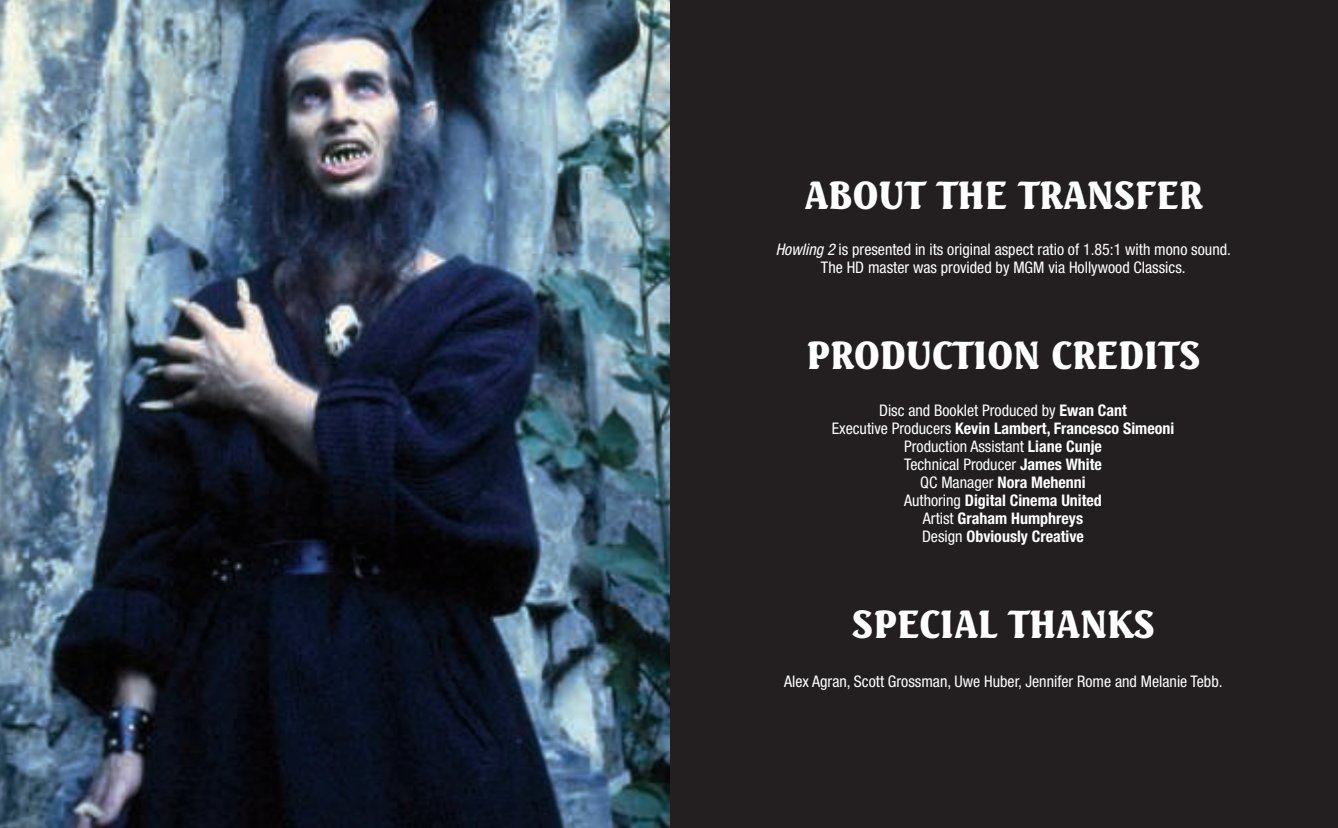
<style>
.page{position:relative;width:1338px;height:828px;background:#231f20}
.page>*{position:absolute;margin:0;border:0;box-sizing:border-box;transform-origin:0 0}
.t1{font:800 38px "Seagull BT";color:#fff}
.t2{font:700 condensed 16px/18px "Helvetica Neue LT Std";color:#fff;text-align:center}
.t3{font:condensed 16px/18px "Helvetica Neue LT Std";color:#fff;text-align:center}
.s1{font-style:italic}
.s2{font-weight:400}
</style>
<div class="page">
<img style="left:0;top:0;width:669px;height:828px">
<h1 class="t1" style="left:804px;top:171px;width:400px">ABOUT THE TRANSFER</h1>
<p class="t3" style="left:776px;top:240px;width:457px"><span class="s1">Howling 2</span> is presented in its original aspect ratio of 1.85:1 with mono sound.<br>The HD master was provided by MGM via Hollywood Classics.</p>
<h1 class="t1" style="left:806px;top:330px;width:396px">PRODUCTION CREDITS</h1>
<p class="t2" style="left:832px;top:401px;width:344px"><span class="s2">Disc and Booklet Produced by</span> Ewan Cant<br><span class="s2">Executive Producers</span> Kevin Lambert, Francesco Simeoni <span class="s2">Production Assistant</span> Liane Cunje<br><span class="s2">Technical Producer</span> James White<br><span class="s2">QC Manager</span> Nora Mehenni<br><span class="s2">Authoring</span> Digital Cinema United<br><span class="s2">Artist</span> Graham Humphreys<br><span class="s2">Design</span> Obviously Creative</p>
<h1 class="t1" style="left:852px;top:599px;width:305px">SPECIAL THANKS</h1>
<p class="t3" style="left:784px;top:672px;width:440px">Alex Agran, Scott Grossman, Uwe Huber, Jennifer Rome and Melanie Tebb.</p>
</div>
